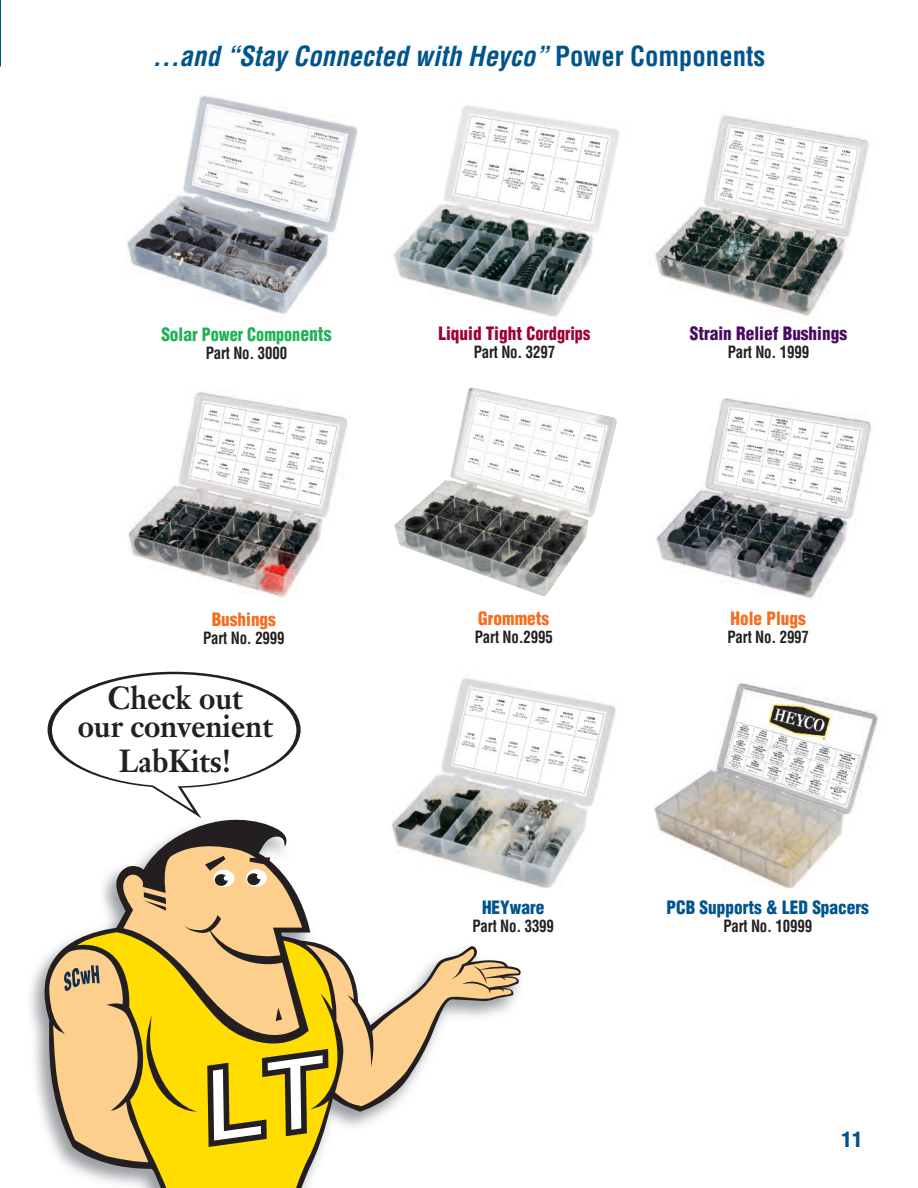
<style>
.page{position:relative;width:918px;height:1188px;background:#fff}
.page>*{position:absolute;margin:0;border:0;box-sizing:border-box;transform-origin:0 0}
.t1{font:700 31.5px/28.5px "Janson Text";color:#231f20;text-align:center;scale:.9 1}
.t2{font:italic 700 condensed 27px "Helvetica";letter-spacing:.005em;color:#00548e}
.t3{font:900 condensed 21px "Helvetica";color:#00548e}
.t4{font:900 condensed 18px "Helvetica";color:#00548e;scale:.96 1}
.t5{font:900 condensed 18px "Helvetica";color:#f36e21;scale:.96 1}
.t6{font:900 condensed 18px "Helvetica";color:#21b259;scale:.96 1}
.t7{font:900 condensed 18px "Helvetica";color:#9e0131;scale:.96 1}
.t8{font:900 condensed 18px "Helvetica";color:#490a62;scale:.96 1}
.t9{font:700 condensed 16.5px "Helvetica";letter-spacing:-.01em;color:#231f20;scale:.9 1}
.s1{font-style:normal}
.s2{font-size:19.5px}
</style>
<div class="page">
<svg style="left:0;top:0;width:1px;height:67px"></svg>
<img style="left:30px;top:746px;width:254px;height:377px">
<svg style="left:45px;top:927px;width:476px;height:245px"></svg>
<svg style="left:77px;top:1163px;width:262px;height:25px;fill:#ffdd01"></svg>
<svg style="left:114px;top:820px;width:173px;height:22px"></svg>
<svg style="left:48px;top:842px;width:471px;height:321px"></svg>
<img style="left:128px;top:388px;width:219px;height:210px">
<img style="left:656px;top:398px;width:216px;height:201px">
<img style="left:127px;top:95px;width:230px;height:219px">
<img style="left:654px;top:114px;width:216px;height:203px">
<img style="left:393px;top:105px;width:227px;height:212px">
<img style="left:394px;top:387px;width:223px;height:209px">
<img style="left:382px;top:677px;width:234px;height:225px">
<img style="left:654px;top:681px;width:225px;height:208px">
<svg style="left:48px;top:672px;width:253px;height:116px"></svg>
<div style="left:52px;top:674px;width:244px;height:112px;background:#fff;border-radius:50%"></div>
<svg style="left:145px;top:784px;width:56px;height:34px"></svg>
<h2 class="t2" style="left:153px;top:41px;width:614px">...and “Stay Connected with Heyco” <span class="s1">Power Components</span></h2>
<p class="t6" style="left:161px;top:324px;width:179px">Solar Power Compon<span class="s2">ents</span></p>
<p class="t9" style="left:206px;top:344px;width:92px">Part No. 3000</p>
<p class="t5" style="left:212px;top:609px;width:68px">Bushings</p>
<p class="t9" style="left:203px;top:628px;width:92px">Part No. 2999</p>
<h1 class="t1" style="left:78px;top:687px;width:218px">Check out<br>our convenient</h1>
<h1 class="t1" style="left:119px;top:750px;width:126px">LabKits!</h1>
<p class="t7" style="left:438px;top:323px;width:160px">Liquid Tight Cordgrips</p>
<p class="t9" style="left:474px;top:343px;width:92px">Part No. 3297</p>
<p class="t8" style="left:690px;top:323px;width:165px">Strain Relief Bushings</p>
<p class="t9" style="left:728px;top:342px;width:92px">Part No. 1999</p>
<p class="t5" style="left:478px;top:609px;width:75px">Grommets</p>
<p class="t9" style="left:475px;top:628px;width:88px">Part No.2995</p>
<p class="t5" style="left:731px;top:609px;width:80px">Hole Plugs</p>
<p class="t9" style="left:728px;top:628px;width:92px">Part No. 2997</p>
<p class="t4" style="left:482px;top:898px;width:66px">HEYware</p>
<p class="t9" style="left:473px;top:917px;width:92px">Part No. 3399</p>
<p class="t4" style="left:667px;top:898px;width:212px">PCB Supports &amp; LED Spacers</p>
<p class="t9" style="left:723px;top:917px;width:100px">Part No. 10999</p>
<p class="t3" style="left:842px;top:1127px;width:22px">11</p>
</div>
